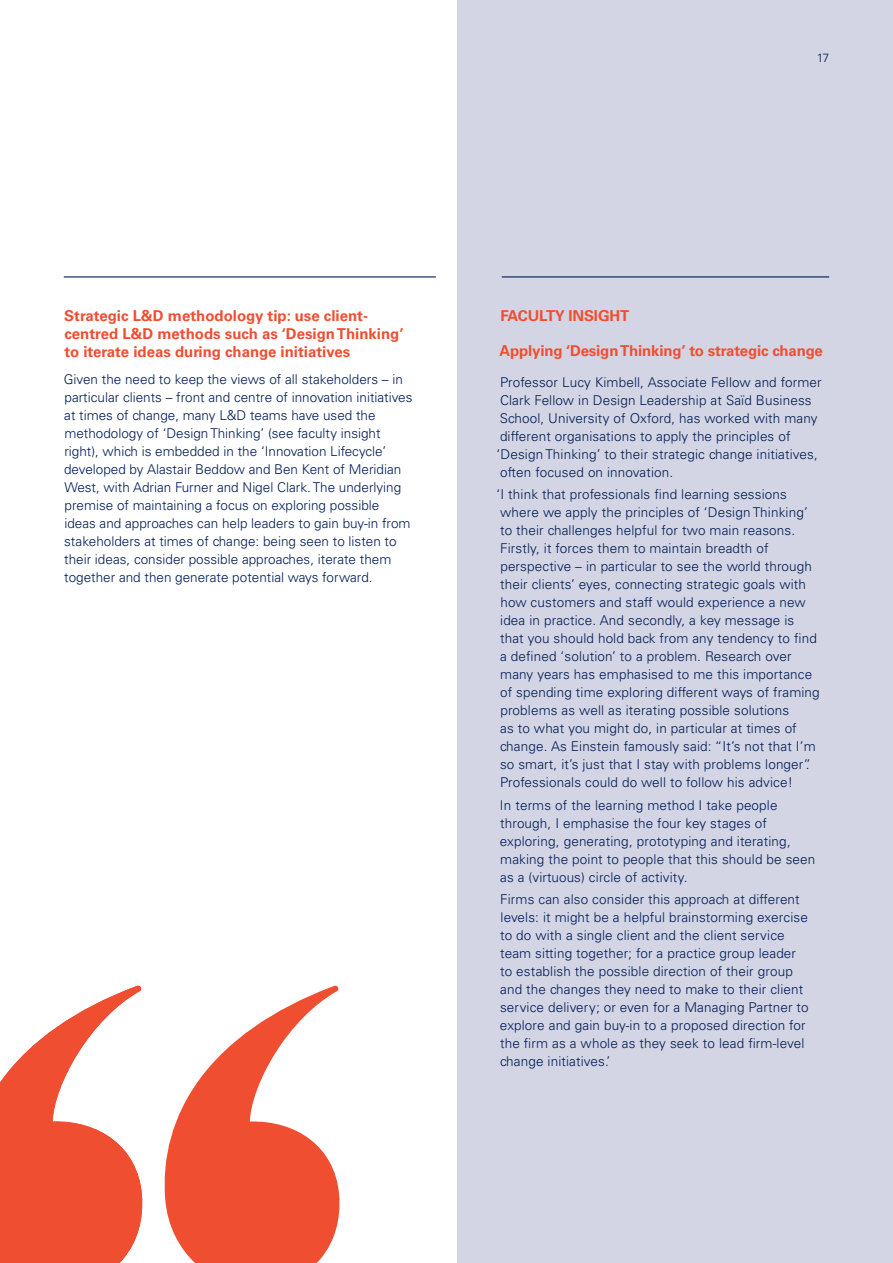
<style>
.page{position:relative;width:893px;height:1263px;background:#fff}
.page>*{position:absolute;margin:0;border:0;box-sizing:border-box;transform-origin:0 0}
.t1{font:700 15px/18px "Univers LT Std";color:#f04e30}
.t2{font:300 13.5px/18px "Univers LT Std";letter-spacing:.01em;color:#001c54}
.t3{font:300 12px "Univers LT Std";color:#001c54}
</style>
<div class="page">
<div style="left:457px;top:0;width:436px;height:1263px;background:#d3d5e4"></div>
<hr style="left:64px;top:276px;width:372px;height:1px;background:#001c54">
<svg style="left:164px;top:985px;width:176px;height:278px;fill:#f04e30"></svg>
<hr style="left:502px;top:276px;width:327px;height:1px;background:#001c54">
<svg style="left:0;top:985px;width:143px;height:278px"></svg>
<p class="t3" style="left:817px;top:50px;width:14px">17</p>
<p class="t1" style="left:64px;top:307px;width:341px">Strategic L&amp;D methodology tip: use client&shy;centred L&amp;D methods such as ‘Design Thinking’ to iterate ideas during change initiatives</p>
<p class="t2" style="left:64px;top:370px;width:350px">Given the need to keep the views of all stakeholders – in particular clients – front and centre of innovation initiatives at times of change, many L&amp;D teams have used the methodology of ‘Design Thinking’ (see faculty insight right), which is embedded in the ‘Innovation Lifecycle’ developed by Alastair Beddow and Ben Kent of Meridian West, with Adrian Furner and Nigel Clark. The underlying premise of maintaining a focus on exploring possible ideas and approaches can help leaders to gain buy-in from stakeholders at times of change: being seen to listen to their ideas, consider possible approaches, iterate them together and then generate potential ways forward.</p>
<p class="t1" style="left:500px;top:307px;width:130px">FACULTY INSIGHT</p>
<p class="t1" style="left:499px;top:342px;width:325px">Applying ‘Design Thinking’ to strategic change</p>
<p class="t2" style="left:497px;top:373px;width:327px">Professor Lucy Kimbell, Associate Fellow and former Clark Fellow in Design Leadership at Saïd Business School, University of Oxford, has worked with many different organisations to apply the principles of ‘Design Thinking’ to their strategic change initiatives, often focused on innovation.</p>
<p class="t2" style="left:497px;top:485px;width:325px">‘I think that professionals find learning sessions where we apply the principles of ‘Design Thinking’<br>to their challenges helpful for two main reasons.<br>Firstly, it forces them to maintain breadth of perspective – in particular to see the world through their clients’ eyes, connecting strategic goals with how customers and staff would experience a new idea in practice. And secondly, a key message is<br>that you should hold back from any tendency to find a defined ‘solution’ to a problem. Research over many years has emphasised to me this importance of spending time exploring different ways of framing problems as well as iterating possible solutions<br>as to what you might do, in particular at times of change. As Einstein famously said: “It’s not that I’m so smart, it’s just that I stay with problems longer”.<br>Professionals could do well to follow his advice!</p>
<p class="t2" style="left:500px;top:796px;width:317px">In terms of the learning method I take people through, I emphasise the four key stages of exploring, generating, prototyping and iterating, making the point to people that this should be seen as a (virtuous) circle of activity.</p>
<p class="t2" style="left:500px;top:890px;width:310px">Firms can also consider this approach at different levels: it might be a helpful brainstorming exercise to do with a single client and the client service team sitting together; for a practice group leader to establish the possible direction of their group and the changes they need to make to their client service delivery; or even for a Managing Partner to explore and gain buy-in to a proposed direction for the firm as a whole as they seek to lead firm-level change initiatives.’</p>
</div>
